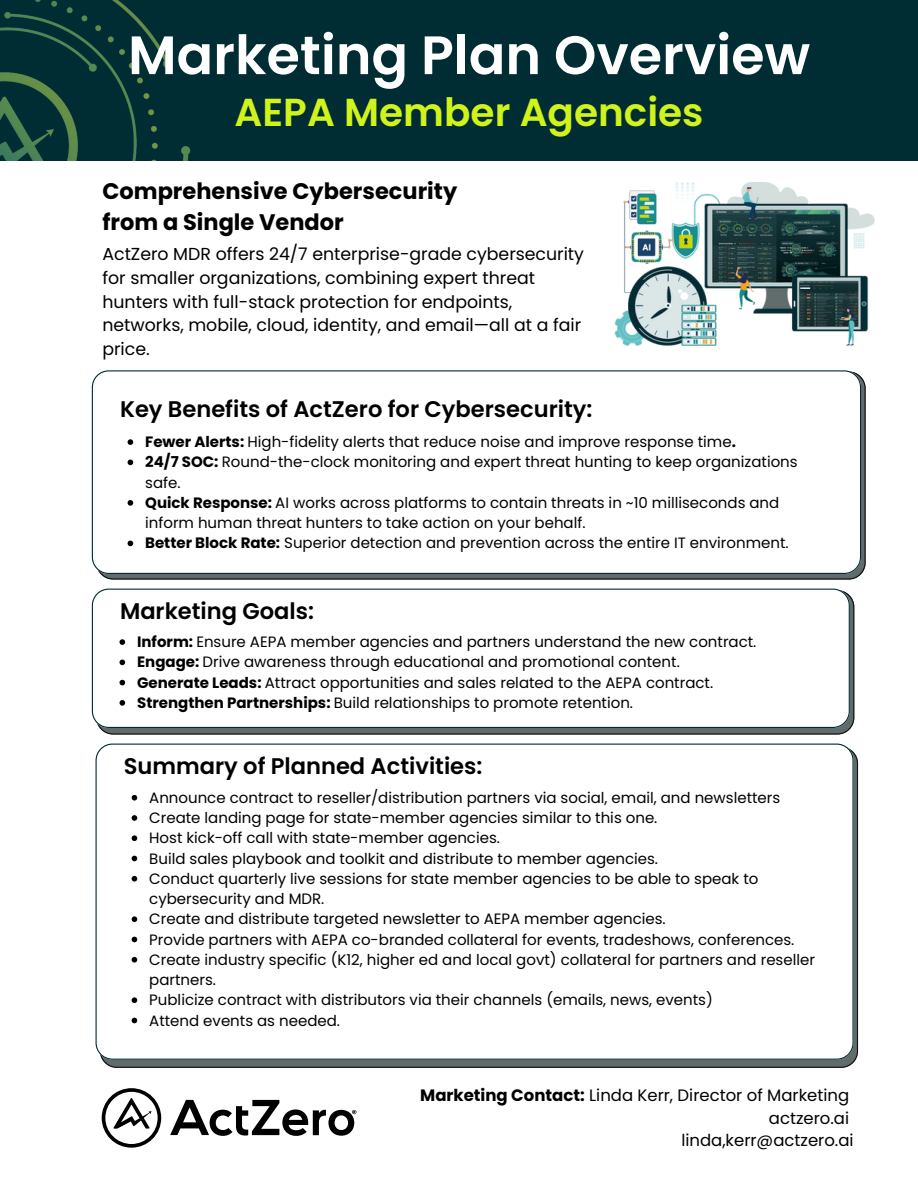
<style>
.page{position:relative;width:918px;height:1188px;background:#fff}
.page>*{position:absolute;margin:0;border:0;box-sizing:border-box;transform-origin:0 0}
.t1{font:600 54px "Poppins";color:#fff}
.t2{font:600 39px "Poppins";color:#d0f31b}
.t3{font:600 22.65px "Poppins";color:#000}
.t4{font:700 22.5px/30.3px "Poppins";color:#000}
.t5{font:17.4px/23.7px "Poppins";color:#000}
.t6{font:16.5px/22.5px "Poppins";color:#000;text-align:right}
.t7{font:15px/20.2px "Poppins";color:#000}
.s1{font-weight:700}
</style>
<div class="page">
<div style="left:0;top:0;width:918px;height:161px;background:#002c34"></div>
<img style="left:0;top:0;width:191px;height:161px">
<svg style="left:99px;top:595px;width:755px;height:139px;background:#5a6363"></svg>
<svg style="left:92px;top:589px;width:758px;height:139px"></svg>
<svg style="left:100px;top:377px;width:766px;height:203px;background:#586060"></svg>
<svg style="left:92px;top:370px;width:769px;height:204px"></svg>
<svg style="left:102px;top:752px;width:756px;height:315px;background:#5c6565"></svg>
<svg style="left:96px;top:744px;width:758px;height:316px"></svg>
<svg style="left:102px;top:1088px;width:59px;height:60px"></svg>
<svg style="left:170px;top:1100px;width:186px;height:36px"></svg>
<svg style="left:120px;top:639px;width:5px;height:6px"></svg>
<svg style="left:120px;top:660px;width:5px;height:5px"></svg>
<svg style="left:120px;top:680px;width:5px;height:5px"></svg>
<svg style="left:120px;top:700px;width:5px;height:6px"></svg>
<svg style="left:128px;top:439px;width:5px;height:6px"></svg>
<svg style="left:128px;top:460px;width:5px;height:5px"></svg>
<svg style="left:128px;top:500px;width:5px;height:6px"></svg>
<svg style="left:128px;top:541px;width:5px;height:5px"></svg>
<svg style="left:132px;top:795px;width:5px;height:6px"></svg>
<svg style="left:132px;top:815px;width:5px;height:6px"></svg>
<svg style="left:132px;top:835px;width:5px;height:6px"></svg>
<svg style="left:132px;top:856px;width:5px;height:5px"></svg>
<svg style="left:132px;top:876px;width:5px;height:6px"></svg>
<svg style="left:132px;top:916px;width:5px;height:6px"></svg>
<svg style="left:132px;top:937px;width:5px;height:5px"></svg>
<svg style="left:132px;top:957px;width:5px;height:6px"></svg>
<svg style="left:132px;top:997px;width:5px;height:6px"></svg>
<svg style="left:132px;top:1018px;width:5px;height:5px"></svg>
<img style="left:614px;top:182px;width:261px;height:164px">
<p class="t1" style="left:128px;top:17px;width:684px">Marketing Plan Overview</p>
<p class="t2" style="left:235px;top:85px;width:470px">AEPA Member Agencies</p>
<p class="t4" style="left:102px;top:176px;width:356px">Comprehensive Cybersecurity from a Single Vendor</p>
<p class="t5" style="left:102px;top:242px;width:483px">ActZero MDR offers 24/7 enterprise-grade cybersecurity for smaller organizations, combining expert threat hunters with full-stack protection for endpoints, networks, mobile, cloud, identity, and email—all at a fair price.</p>
<h2 class="t3" style="left:120px;top:393px;width:474px">Key Benefits of ActZero for Cybersecurity:</h2>
<p class="t7" style="left:145px;top:432px;width:592px"><span class="s1">Fewer Alerts:</span> High-fidelity alerts that reduce noise and improve response time<span class="s1">.</span></p>
<p class="t7" style="left:145px;top:452px;width:654px"><span class="s1">24/7 SOC:</span> Round-the-clock monitoring and expert threat hunting to keep organizations safe.</p>
<p class="t7" style="left:145px;top:493px;width:636px"><span class="s1">Quick Response:</span> AI works across platforms to contain threats in ~10 milliseconds and inform human threat hunters to take action on your behalf.</p>
<h2 class="t7" style="left:145px;top:533px;width:645px"><span class="s1">Better Block Rate:</span> Superior detection and prevention across the entire IT environment.</h2>
<h1 class="t3" style="left:120px;top:595px;width:196px">Marketing Goals:</h1>
<p class="t7" style="left:137px;top:632px;width:621px"><span class="s1">Inform:</span> Ensure AEPA member agencies and partners understand the new contract.</p>
<h3 class="t7" style="left:137px;top:652px;width:544px"><span class="s1">Engage:</span> Drive awareness through educational and promotional content.</h3>
<h2 class="t7" style="left:137px;top:672px;width:578px"><span class="s1">Generate Leads:</span> Attract opportunities and sales related to the AEPA contract.</h2>
<p class="t7" style="left:137px;top:693px;width:498px"><span class="s1">Strengthen Partnerships:</span> Build relationships to promote retention.</p>
<p class="t3" style="left:124px;top:750px;width:360px">Summary of Planned Activities:</p>
<p class="t7" style="left:149px;top:787px;width:633px">Announce contract to reseller/distribution partners via social, email, and newsletters</p>
<p class="t7" style="left:149px;top:808px;width:510px">Create landing page for state-member agencies similar to this one.</p>
<p class="t7" style="left:149px;top:828px;width:352px">Host kick-off call with state-member agencies.</p>
<h2 class="t7" style="left:149px;top:848px;width:510px">Build sales playbook and toolkit and distribute to member agencies.</h2>
<p class="t7" style="left:149px;top:868px;width:611px">Conduct quarterly live sessions for state member agencies to be able to speak to cybersecurity and MDR.</p>
<p class="t7" style="left:149px;top:909px;width:518px">Create and distribute targeted newsletter to AEPA member agencies.</p>
<p class="t7" style="left:149px;top:929px;width:647px">Provide partners with AEPA co-branded collateral for events, tradeshows, conferences.</p>
<p class="t7" style="left:149px;top:949px;width:667px">Create industry specific (K12, higher ed and local govt) collateral for partners and reseller partners.</p>
<p class="t7" style="left:149px;top:990px;width:565px">Publicize contract with distributors via their channels (emails, news, events)</p>
<p class="t7" style="left:149px;top:1010px;width:192px">Attend events as needed.</p>
<p class="t6" style="left:420px;top:1084px;width:435px"><span class="s1">Marketing Contact:</span> Linda Kerr, Director of Marketing actzero.ai<br>linda,kerr@actzero.ai</p>
</div>
